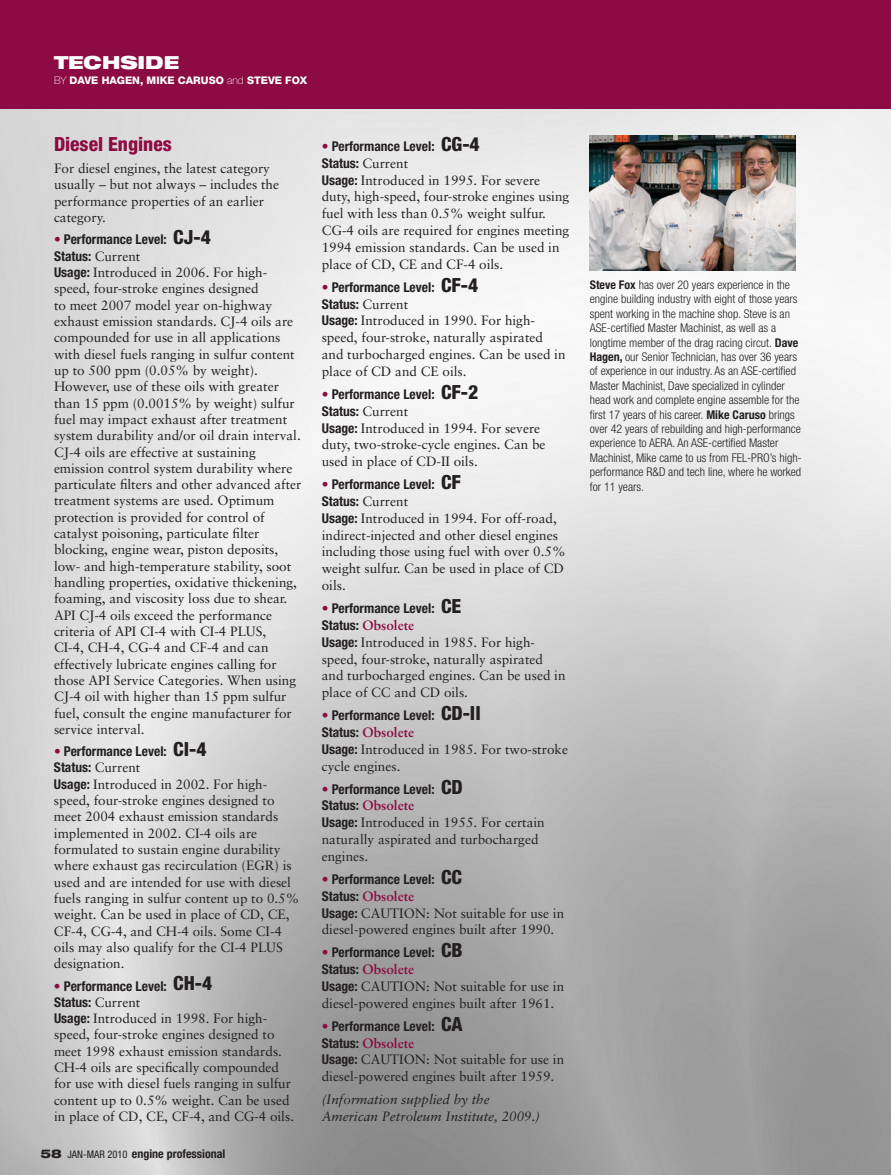
<style>
.page{position:relative;width:891px;height:1175px;background:#fff}
.page>*{position:absolute;margin:0;border:0;box-sizing:border-box;transform-origin:0 0}
.t1{font:800 condensed 19.5px "Helvetica Neue";color:#8c0b42}
.t2{font:900 expanded 18px "Helvetica Neue";color:#fff}
.t3{font:13.5px/16.4px "Sabon";color:#231f20}
.t4{font:700 condensed 13.5px/16.8px "Helvetica Neue";color:#231f20}
.t5{font:italic 13.5px/16.8px "Sabon";color:#231f20}
.t6{font:300 condensed 12px/14.4px "Helvetica Neue";color:#231f20}
.t7{font:700 condensed 12px "Helvetica Neue";color:#231f20}
.t8{font:800 10.5px "Helvetica Neue";color:#fff}
.s1{font-weight:100}
.s2{font-weight:800;font-size:19.5px}
.s3{font-family:"Sabon";font-weight:400;font-stretch:normal}
.s4{font-family:"Helvetica Neue";font-weight:700;font-stretch:condensed}
.s5{font-weight:800;font-stretch:expanded}
.s6{font-weight:400;font-size:10.5px}
.s7{font-weight:700;color:#8c0b42}
.s8{font-weight:700}
</style>
<div class="page">
<img style="left:0;top:108px;width:891px;height:1066px">
<div style="left:0;top:0;width:891px;height:108px;background:#8c0b42"></div>
<img style="left:590px;top:135px;width:205px;height:135px">
<svg style="left:55px;top:237px;width:5px;height:5px"></svg>
<svg style="left:55px;top:749px;width:5px;height:4px"></svg>
<svg style="left:55px;top:983px;width:5px;height:5px"></svg>
<svg style="left:323px;top:143px;width:5px;height:5px"></svg>
<svg style="left:323px;top:284px;width:5px;height:5px"></svg>
<svg style="left:323px;top:391px;width:5px;height:5px"></svg>
<svg style="left:323px;top:482px;width:5px;height:4px"></svg>
<svg style="left:323px;top:605px;width:5px;height:5px"></svg>
<svg style="left:323px;top:713px;width:5px;height:4px"></svg>
<svg style="left:323px;top:786px;width:5px;height:5px"></svg>
<svg style="left:323px;top:876px;width:5px;height:5px"></svg>
<svg style="left:323px;top:950px;width:5px;height:4px"></svg>
<svg style="left:323px;top:1023px;width:5px;height:5px"></svg>
<h2 class="t2" style="left:54px;top:51px;width:127px">TECHSIDE</h2>
<p class="t8" style="left:54px;top:74px;width:255px"><span class="s1">BY</span> DAVE HAGEN, MIKE CARUSO <span class="s1">and</span> STEVE FOX</p>
<h1 class="t1" style="left:54px;top:132px;width:119px">Diesel Engines</h1>
<p class="t3" style="left:54px;top:160px;width:227px">For diesel engines, the latest category usually – but not always – includes the performance properties of an earlier category.</p>
<p class="t4" style="left:54px;top:231px;width:158px;line-height:16.4px;text-indent:10px">Performance Level: <span class="s2">CJ-4<br></span>Status: <span class="s3">Current</span></p>
<p class="t3" style="left:54px;top:264px;width:249px"><span class="s4">Usage:</span> Introduced in 2006. For high&shy;speed, four-stroke engines designed<br>to meet 2007 model year on-highway exhaust emission standards. CJ-4 oils are compounded for use in all applications with diesel fuels ranging in sulfur content up to 500 ppm (0.05% by weight).<br>However, use of these oils with greater than 15 ppm (0.0015% by weight) sulfur fuel may impact exhaust after treatment system durability and/or oil drain interval.<br>CJ-4 oils are effective at sustaining emission control system durability where particulate filters and other advanced after treatment systems are used. Optimum protection is provided for control of catalyst poisoning, particulate filter blocking, engine wear, piston deposits, low- and high-temperature stability, soot handling properties, oxidative thickening, foaming, and viscosity loss due to shear.<br>API CJ-4 oils exceed the performance criteria of API CI-4 with CI-4 PLUS,<br>CI-4, CH-4, CG-4 and CF-4 and can effectively lubricate engines calling for those API Service Categories. When using CJ-4 oil with higher than 15 ppm sulfur fuel, consult the engine manufacturer for service interval.</p>
<p class="t4" style="left:54px;top:743px;width:154px;line-height:16.2px;text-indent:10px">Performance Level: <span class="s2">CI-4<br></span>Status: <span class="s3">Current</span></p>
<p class="t3" style="left:54px;top:775px;width:247px"><span class="s4">Usage:</span> Introduced in 2002. For high&shy;speed, four-stroke engines designed to meet 2004 exhaust emission standards implemented in 2002. CI-4 oils are formulated to sustain engine durability where exhaust gas recirculation (EGR) is used and are intended for use with diesel fuels ranging in sulfur content up to 0.5% weight. Can be used in place of CD, CE, CF-4, CG-4, and CH-4 oils. Some CI-4 oils may also qualify for the CI-4 PLUS designation.</p>
<p class="t4" style="left:54px;top:977px;width:160px;line-height:16.4px;text-indent:10px">Performance Level: <span class="s2">CH-4<br></span>Status: <span class="s3">Current</span></p>
<p class="t3" style="left:54px;top:1010px;width:242px"><span class="s4">Usage:</span> Introduced in 1998. For high&shy;speed, four-stroke engines designed to meet 1998 exhaust emission standards.<br>CH-4 oils are specifically compounded for use with diesel fuels ranging in sulfur content up to 0.5% weight. Can be used in place of CD, CE, CF-4, and CG-4 oils.</p>
<p class="t7" style="left:40px;top:1146px;width:187px"><span class="s5">58</span> <span class="s6">JAN-MAR 2010</span> engine professional</p>
<p class="t4" style="left:322px;top:137px;width:159px;text-indent:10px">Performance Level: <span class="s2">CG-4<br></span>Status: <span class="s3">Current</span></p>
<p class="t3" style="left:322px;top:171px;width:249px;line-height:16.8px"><span class="s4">Usage:</span> Introduced in 1995. For severe duty, high-speed, four-stroke engines using fuel with less than 0.5% weight sulfur.<br>CG-4 oils are required for engines meeting 1994 emission standards. Can be used in place of CD, CE and CF-4 oils.</p>
<p class="t4" style="left:322px;top:278px;width:158px;text-indent:10px">Performance Level: <span class="s2">CF-4<br></span>Status: <span class="s3">Current</span></p>
<p class="t3" style="left:322px;top:312px;width:245px;line-height:16.8px"><span class="s4">Usage:</span> Introduced in 1990. For high&shy;speed, four-stroke, naturally aspirated and turbocharged engines. Can be used in place of CD and CE oils.</p>
<p class="t4" style="left:322px;top:385px;width:158px;text-indent:10px">Performance Level: <span class="s2">CF-2<br></span>Status: <span class="s3">Current</span></p>
<p class="t3" style="left:322px;top:419px;width:225px;line-height:16.8px"><span class="s4">Usage:</span> Introduced in 1994. For severe duty, two-stroke-cycle engines. Can be used in place of CD-II oils.</p>
<p class="t4" style="left:322px;top:475px;width:141px;text-indent:10px">Performance Level: <span class="s2">CF<br></span>Status: <span class="s3">Current</span></p>
<p class="t3" style="left:322px;top:509px;width:245px;line-height:16.8px"><span class="s4">Usage:</span> Introduced in 1994. For off-road, indirect-injected and other diesel engines including those using fuel with over 0.5% weight sulfur. Can be used in place of CD oils.</p>
<p class="t4" style="left:332px;top:599px;width:131px">Performance Level: <span class="s2">CE</span></p>
<p class="t3" style="left:322px;top:616px;width:245px;line-height:16.8px"><span class="s4">Status:</span> <span class="s7">Obsolete<br></span><span class="s4">Usage:</span> Introduced in 1985. For high&shy;speed, four-stroke, naturally aspirated and turbocharged engines. Can be used in place of CC and CD oils.</p>
<p class="t4" style="left:332px;top:706px;width:151px">Performance Level: <span class="s2">CD-II</span></p>
<p class="t3" style="left:322px;top:723px;width:248px;line-height:16.8px"><span class="s4">Status:</span> <span class="s7">Obsolete<br></span><span class="s4">Usage:</span> Introduced in 1985. For two-stroke cycle engines.</p>
<p class="t4" style="left:332px;top:780px;width:132px">Performance Level: <span class="s2">CD</span></p>
<p class="t3" style="left:322px;top:797px;width:225px;line-height:16.8px"><span class="s4">Status:</span> <span class="s7">Obsolete<br></span><span class="s4">Usage:</span> Introduced in 1955. For certain naturally aspirated and turbocharged engines.</p>
<p class="t4" style="left:332px;top:870px;width:132px">Performance Level: <span class="s2">CC</span></p>
<p class="t3" style="left:322px;top:887px;width:244px;line-height:16.8px"><span class="s4">Status:</span> <span class="s7">Obsolete<br></span><span class="s4">Usage:</span> CAUTION: Not suitable for use in diesel-powered engines built after 1990.</p>
<p class="t4" style="left:332px;top:944px;width:132px">Performance Level: <span class="s2">CB</span></p>
<p class="t3" style="left:322px;top:960px;width:244px;line-height:16.8px"><span class="s4">Status:</span> <span class="s7">Obsolete<br></span><span class="s4">Usage:</span> CAUTION: Not suitable for use in diesel-powered engines built after 1961.</p>
<p class="t4" style="left:332px;top:1017px;width:132px">Performance Level: <span class="s2">CA</span></p>
<p class="t3" style="left:322px;top:1034px;width:244px;line-height:16.8px"><span class="s4">Status:</span> <span class="s7">Obsolete<br></span><span class="s4">Usage:</span> CAUTION: Not suitable for use in diesel-powered engines built after 1959.</p>
<p class="t5" style="left:322px;top:1091px;width:220px">(Information supplied by the<br>American Petroleum Institute, 2009.)</p>
<p class="t6" style="left:590px;top:277px;width:213px"><span class="s8">Steve Fox</span> has over 20 years experience in the engine building industry with eight of those years spent working in the machine shop. Steve is an ASE-certified Master Machinist, as well as a longtime member of the drag racing circut. <span class="s8">Dave Hagen,</span> our Senior Technician, has over 36 years of experience in our industry. As an ASE-certified Master Machinist, Dave specialized in cylinder head work and complete engine assemble for the first 17 years of his career. <span class="s8">Mike Caruso</span> brings over 42 years of rebuilding and high-performance experience to AERA. An ASE-certified Master Machinist, Mike came to us from FEL-PRO’s high&shy;performance R&amp;D and tech line, where he worked for 11 years.</p>
</div>
